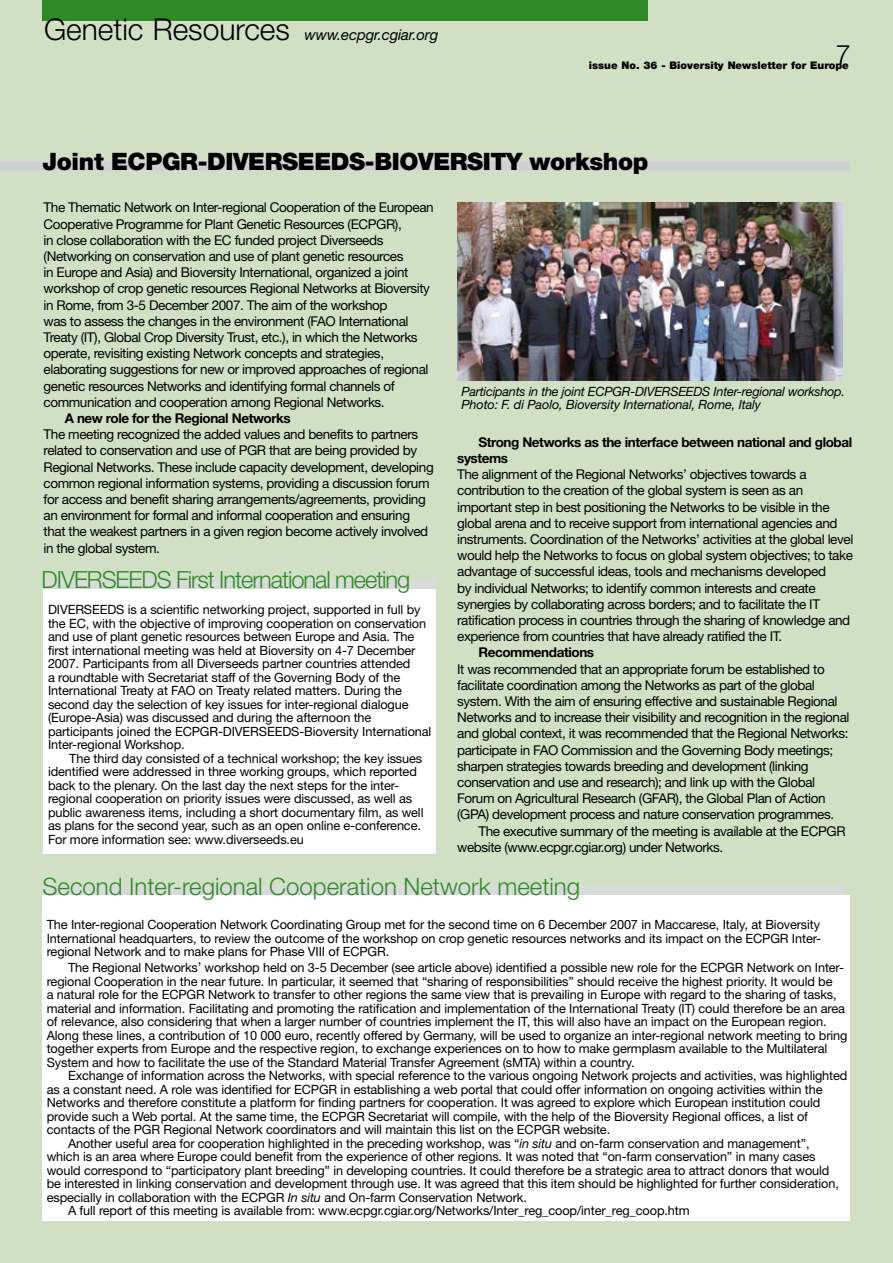
<style>
.page{position:relative;width:893px;height:1263px;background:#d1e0c5}
.page>*{position:absolute;margin:0;border:0;box-sizing:border-box;transform-origin:0 0}
.t1{font:300 24px "Helvetica Neue LT Std";color:#2e8a26}
.t2{font:900 24px "Helvetica Neue LT Std";letter-spacing:-.015em;color:#000}
.t3{font:300 23.7px "Helvetica Neue LT Std";letter-spacing:-.045em;color:#2e8a26}
.t4{font:italic 15px "Helvetica Neue LT Std";letter-spacing:-.01em;color:#000}
.t5{font:13.5px/16.2px "Helvetica Neue LT Std";letter-spacing:-.03em;color:#000}
.t6{font:700 13.5px/16.2px "Helvetica Neue LT Std";letter-spacing:-.03em;color:#000}
.t7{font:12.75px/13.5px "Helvetica Neue LT Std";letter-spacing:-.01em;color:#000}
.t8{font:italic 12.75px/13.5px "Helvetica Neue LT Std";letter-spacing:-.02em;color:#000}
.t9{font:900 10.5px "Helvetica Neue LT Std";color:#000}
.s1{font-weight:300;font-style:normal;font-size:30px}
.s2{font-size:13.5px}
.s3{font-style:italic}
</style>
<div class="page">
<div style="left:43px;top:0;width:605px;height:21px;background:#2e8a26"></div>
<div style="left:0;top:161px;width:850px;height:9px;background:#cfd0d1"></div>
<div style="left:43px;top:895px;width:807px;height:325px;background:#fff"></div>
<div style="left:41px;top:886px;width:804px;height:9px;background:#d9dadb"></div>
<img style="left:458px;top:203px;width:384px;height:178px">
<div style="left:44px;top:589px;width:392px;height:265px;background:#fff"></div>
<div style="left:44px;top:579px;width:392px;height:9px;background:#d9dadb"></div>
<p class="t4" style="left:44px;top:25px;width:396px"><span class="s1">Genetic Resources</span> www.ecpgr.cgiar.org</p>
<p class="t9" style="left:589px;top:59px;width:261px">issue No. 36 - Bioversity Newsletter for Europe</p>
<h1 class="t2" style="left:43px;top:147px;width:607px">Joint ECPGR-DIVERSEEDS-BIOVERSITY workshop</h1>
<p class="t5" style="left:44px;top:199px;width:392px">The Thematic Network on Inter-regional Cooperation of the European Cooperative Programme for Plant Genetic Resources (ECPGR),<br>in close collaboration with the EC funded project Diverseeds (Networking on conservation and use of plant genetic resources<br>in Europe and Asia) and Bioversity International, organized a joint workshop of crop genetic resources Regional Networks at Bioversity in Rome, from 3-5 December 2007. The aim of the workshop<br>was to assess the changes in the environment (FAO International Treaty (IT), Global Crop Diversity Trust, etc.), in which the Networks operate, revisiting existing Network concepts and strategies, elaborating suggestions for new or improved approaches of regional genetic resources Networks and identifying formal channels of communication and cooperation among Regional Networks.</p>
<p class="t6" style="left:65px;top:410px;width:228px">A new role for the Regional Networks</p>
<p class="t5" style="left:44px;top:426px;width:392px">The meeting recognized the added values and benefits to partners related to conservation and use of PGR that are being provided by Regional Networks. These include capacity development, developing common regional information systems, providing a discussion forum for access and benefit sharing arrangements/agreements, providing an environment for formal and informal cooperation and ensuring that the weakest partners in a given region become actively involved in the global system.</p>
<h2 class="t3" style="left:42px;top:565px;width:370px">DIVERSEEDS First International meeting</h2>
<p class="t7" style="left:48px;top:602px;width:385px">DIVERSEEDS is a scientific networking project, supported in full by the EC, with the objective of improving cooperation on conservation and use of plant genetic resources between Europe and Asia. The first international meeting was held at Bioversity on 4-7 December 2007. Participants from all Diverseeds partner countries attended<br>a roundtable with Secretariat staff of the Governing Body of the International Treaty at FAO on Treaty related matters. During the second day the selection of key issues for inter-regional dialogue (Europe-Asia) was discussed and during the afternoon the participants joined the ECPGR-DIVERSEEDS-Bioversity International Inter-regional Workshop.</p>
<p class="t7" style="left:48px;top:751px;width:377px;text-indent:21px">The third day consisted of a technical workshop; the key issues identified were addressed in three working groups, which reported back to the plenary. On the last day the next steps for the inter&shy;regional cooperation on priority issues were discussed, as well as public awareness items, including a short documentary film, as well as plans for the second year, such as an open online e-conference.<br>For more information see: www.diverseeds.eu</p>
<p class="t8" style="left:461px;top:384px;width:385px">Participants in the joint ECPGR-DIVERSEEDS Inter-regional workshop.<br>Photo: F. di Paolo, Bioversity International, Rome, Italy</p>
<p class="t6" style="left:457px;top:434px;width:397px;text-indent:21px">Strong Networks as the interface between national and global systems</p>
<p class="t5" style="left:457px;top:466px;width:398px">The alignment of the Regional Networks’ objectives towards a contribution to the creation of the global system is seen as an important step in best positioning the Networks to be visible in the global arena and to receive support from international agencies and instruments. Coordination of the Networks’ activities at the global level would help the Networks to focus on global system objectives; to take advantage of successful ideas, tools and mechanisms developed<br>by individual Networks; to identify common interests and create synergies by collaborating across borders; and to facilitate the IT ratification process in countries through the sharing of knowledge and experience from countries that have already ratified the IT.</p>
<p class="t6" style="left:478px;top:644px;width:117px">Recommendations</p>
<p class="t5" style="left:457px;top:660px;width:394px">It was recommended that an appropriate forum be established to facilitate coordination among the Networks as part of the global system. With the aim of ensuring effective and sustainable Regional Networks and to increase their visibility and recognition in the regional and global context, it was recommended that the Regional Networks: participate in FAO Commission and the Governing Body meetings; sharpen strategies towards breeding and development (linking conservation and use and research); and link up with the Global Forum on Agricultural Research (GFAR), the Global Plan of Action (GPA) development process and nature conservation programmes.</p>
<p class="t5" style="left:457px;top:822px;width:390px;text-indent:21px">The executive summary of the meeting is available at the ECPGR website (www.ecpgr.cgiar.org) under Networks.</p>
<h1 class="t1" style="left:43px;top:871px;width:539px">Second Inter-regional Cooperation Network meeting</h1>
<p class="t7" style="left:47px;top:918px;width:776px;text-align:justify">The Inter-regional Cooperation Network Coordinating Group met for the second time on 6 December 2007 in Maccarese, Italy, at Bioversity International headquarters, to review the outcome of the workshop on crop genetic resources networks and its impact on the ECPGR Inter&shy;regional Network and to make plans for Phase VIII of ECPGR.</p>
<p class="t7" style="left:47px;top:961px;width:802px;text-indent:21px">The Regional Networks<span class="s2">’</span> workshop held on 3-5 December (see article above) identified a possible new role for the ECPGR Network on Inter&shy;regional Cooperation in the near future. In particular, it seemed that “sharing of responsibilities” should receive the highest priority. It would be<br>a natural role for the ECPGR Network to transfer to other regions the same view that is prevailing in Europe with regard to the sharing of tasks, material and information. Facilitating and promoting the ratification and implementation of the International Treaty (IT) could therefore be an area of relevance, also considering that when a larger number of countries implement the IT, this will also have an impact on the European region.<br>Along these lines, a contribution of 10 000 euro, recently offered by Germany, will be used to organize an inter-regional network meeting to bring together experts from Europe and the respective region, to exchange experiences on to how to make germplasm available to the Multilateral System and how to facilitate the use of the Standard Material Transfer Agreement (sMTA) within a country.</p>
<p class="t7" style="left:68px;top:1069px;width:781px">Exchange of information across the Networks, with special reference to the various ongoing Network projects and activities, was highlighted</p>
<p class="t7" style="left:47px;top:1082px;width:777px">as a constant need. A role was identified for ECPGR in establishing a web portal that could offer information on ongoing activities within the</p>
<p class="t7" style="left:47px;top:1096px;width:775px">Networks and therefore constitute a platform for finding partners for cooperation. It was agreed to explore which European institution could</p>
<p class="t7" style="left:47px;top:1109px;width:763px">provide such a Web portal. At the same time, the ECPGR Secretariat will compile, with the help of the Bioversity Regional offices, a list of</p>
<p class="t7" style="left:47px;top:1123px;width:565px">contacts of the PGR Regional Network coordinators and will maintain this list on the ECPGR website.</p>
<p class="t7" style="left:68px;top:1136px;width:743px">Another useful area for cooperation highlighted in the preceding workshop, was “<span class="s3">in situ</span> and on-farm conservation and management”,</p>
<p class="t7" style="left:47px;top:1150px;width:770px">which is an area where Europe could benefit from the experience of other regions. It was noted that “on-farm conservation” in many cases</p>
<p class="t7" style="left:47px;top:1163px;width:784px">would correspond to “participatory plant breeding” in developing countries. It could therefore be a strategic area to attract donors that would</p>
<p class="t7" style="left:47px;top:1177px;width:794px">be interested in linking conservation and development through use. It was agreed that this item should be highlighted for further consideration,</p>
<p class="t7" style="left:47px;top:1190px;width:482px">especially in collaboration with the ECPGR <span class="s3">In situ</span> and On-farm Conservation Network.</p>
<p class="t7" style="left:68px;top:1204px;width:623px">A full report of this meeting is available from: www.ecpgr.cgiar.org/Networks/Inter_reg_coop/inter_reg_coop.htm</p>
</div>
